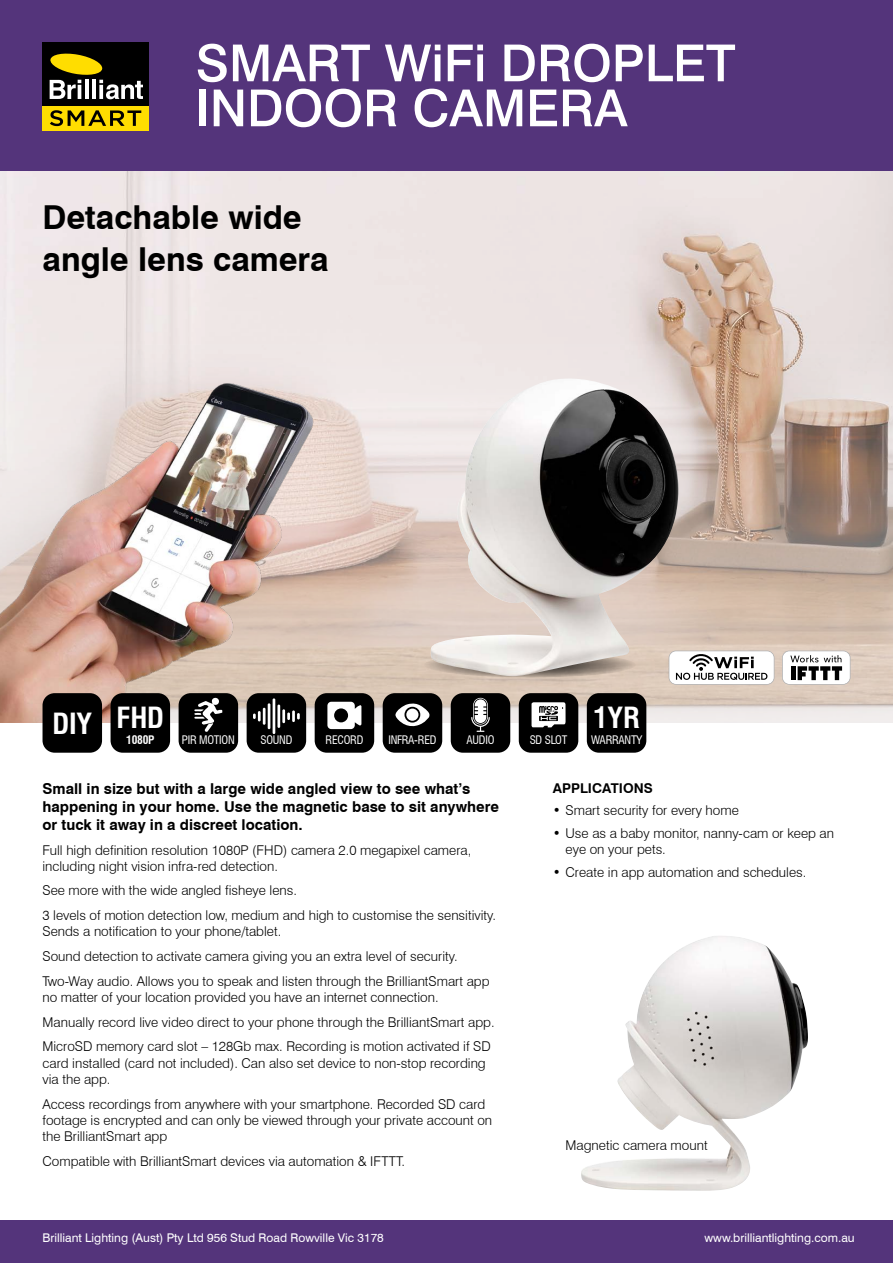
<style>
.page{position:relative;width:893px;height:1263px;background:#fff}
.page>*{position:absolute;margin:0;border:0;box-sizing:border-box;transform-origin:0 0}
.t1{font:500 51px/45px "Swiss 721 BT";color:#fff}
.t2{font:700 33px/42px "Swiss 721 BT";color:#000}
.t3{font:700 condensed 28.5px "Swiss 721 BT";letter-spacing:-.005em;color:#fff}
.t4{font:700 15px/18px "Swiss 721 BT";color:#000}
.t5{font:300 13.5px/16.2px "Swiss 721 BT";color:#000}
.t6{font:700 13.5px "Swiss 721 BT";color:#000}
.t7{font:12px "Swiss 721 BT";color:#fff}
.t8{font:condensed 11.55px "Swiss 721 BT";letter-spacing:-.02em;color:#fff}
.t9{font:700 condensed 11.55px "Swiss 721 BT";letter-spacing:-.02em;color:#fff}
</style>
<div class="page">
<img style="left:0;top:170px;width:893px;height:174px">
<svg style="left:42px;top:344px;width:851px;height:396px;background:#d2c0b5"></svg>
<img style="left:0;top:298px;width:352px;height:425px">
<div style="left:0;top:0;width:893px;height:170px;background:#54347b"></div>
<div style="left:43px;top:106px;width:106px;height:24px;background:#fd0"></div>
<svg style="left:50px;top:110px;width:91px;height:16px"></svg>
<div style="left:43px;top:43px;width:106px;height:63px;background:#000"></div>
<svg style="left:50px;top:53px;width:93px;height:46px"></svg>
<div style="left:111px;top:693px;width:59px;height:60px;background:#000;border-radius:12px"></div>
<div style="left:587px;top:693px;width:59px;height:60px;background:#000;border-radius:12px"></div>
<div style="left:43px;top:693px;width:59px;height:60px;background:#000;border-radius:12px"></div>
<div style="left:0;top:1220px;width:893px;height:43px;background:#54347b"></div>
<svg style="left:782px;top:651px;width:68px;height:34px"></svg>
<svg style="left:669px;top:651px;width:105px;height:34px"></svg>
<div style="left:383px;top:693px;width:59px;height:60px;background:#000;border-radius:12px"></div>
<svg style="left:395px;top:703px;width:35px;height:24px"></svg>
<div style="left:404px;top:707px;width:16px;height:15px;border:2px solid #000;border-radius:50%"></div>
<div style="left:519px;top:693px;width:59px;height:60px;background:#000;border-radius:12px"></div>
<svg style="left:531px;top:702px;width:35px;height:25px"></svg>
<div style="left:451px;top:693px;width:59px;height:60px;background:#000;border-radius:12px"></div>
<svg style="left:471px;top:698px;width:19px;height:34px"></svg>
<div style="left:315px;top:693px;width:59px;height:60px;background:#000;border-radius:12px"></div>
<svg style="left:327px;top:702px;width:34px;height:27px"></svg>
<div style="left:334px;top:708px;width:14px;height:14px;background:#000;border-radius:50%"></div>
<div style="left:179px;top:693px;width:59px;height:60px;background:#000;border-radius:12px"></div>
<svg style="left:194px;top:697px;width:28px;height:35px"></svg>
<div style="left:247px;top:693px;width:59px;height:60px;background:#000;border-radius:12px"></div>
<svg style="left:253px;top:708px;width:12px;height:17px"></svg>
<hr style="left:268px;top:703px;width:2px;height:26px;background:#fff">
<hr style="left:277px;top:704px;width:3px;height:24px;background:#fff">
<hr style="left:282px;top:709px;width:3px;height:14px;background:#fff">
<svg style="left:287px;top:710px;width:13px;height:12px"></svg>
<hr style="left:273px;top:698px;width:2px;height:36px;background:#fff">
<img style="left:581px;top:936px;width:227px;height:255px">
<svg style="left:424px;top:652px;width:212px;height:26px"></svg>
<img style="left:430px;top:378px;width:249px;height:298px">
<h1 class="t1" style="left:196px;top:40px;width:541px">SMART WiFi DROPLET<br>INDOOR CAMERA</h1>
<h2 class="t2" style="left:43px;top:196px;width:288px">Detachable wide angle lens camera</h2>
<h3 class="t3" style="left:52px;top:706px;width:41px">DIY</h3>
<h3 class="t3" style="left:593px;top:700px;width:48px">1YR</h3>
<h3 class="t3" style="left:117px;top:700px;width:49px">FHD</h3>
<p class="t8" style="left:182px;top:733px;width:54px">PIR MOTION</p>
<p class="t8" style="left:260px;top:733px;width:33px">SOUND</p>
<p class="t8" style="left:325px;top:733px;width:39px">RECORD</p>
<p class="t8" style="left:388px;top:733px;width:49px">INFRA-RED</p>
<p class="t8" style="left:467px;top:733px;width:29px">AUDIO</p>
<p class="t8" style="left:530px;top:733px;width:39px">SD SLOT</p>
<p class="t9" style="left:126px;top:733px;width:30px">1080P</p>
<p class="t8" style="left:591px;top:733px;width:53px">WARRANTY</p>
<p class="t4" style="left:43px;top:779px;width:458px">Small in size but with a large wide angled view to see what’s happening in your home. Use the magnetic base to sit anywhere or tuck it away in a discreet location.</p>
<p class="t5" style="left:43px;top:841px;width:430px">Full high definition resolution 1080P (FHD) camera 2.0 megapixel camera, including night vision infra-red detection.</p>
<p class="t5" style="left:43px;top:878px;width:455px;line-height:24.8px">See more with the wide angled fisheye lens.<br>3 levels of motion detection low, medium and high to customise the sensitivity.</p>
<p class="t5" style="left:43px;top:919px;width:449px;line-height:24.8px">Sends a notification to your phone/tablet.<br>Sound detection to activate camera giving you an extra level of security.<br>Two-Way audio. Allows you to speak and listen through the BrilliantSmart app</p>
<p class="t5" style="left:43px;top:985px;width:454px;line-height:24.8px">no matter of your location provided you have an internet connection.<br>Manually record live video direct to your phone through the BrilliantSmart app.<br>MicroSD memory card slot – 128Gb max. Recording is motion activated if SD</p>
<p class="t5" style="left:43px;top:1054px;width:445px">card installed (card not included). Can also set device to non-stop recording via the app.</p>
<p class="t5" style="left:43px;top:1095px;width:451px">Access recordings from anywhere with your smartphone. Recorded SD card footage is encrypted and can only be viewed through your private account on the BrilliantSmart app</p>
<p class="t5" style="left:43px;top:1152px;width:364px">Compatible with BrilliantSmart devices via automation &amp; IFTTT.</p>
<p class="t6" style="left:553px;top:780px;width:101px">APPLICATIONS</p>
<p class="t5" style="left:553px;top:802px;width:188px">• Smart security for every home</p>
<p class="t5" style="left:566px;top:825px;width:270px;text-indent:-13px">• Use as a baby monitor, nanny-cam or keep an eye on your pets.</p>
<p class="t5" style="left:553px;top:864px;width:255px">• Create in app automation and schedules.</p>
<p class="t5" style="left:566px;top:1137px;width:144px">Magnetic camera mount</p>
<p class="t7" style="left:43px;top:1231px;width:343px">Brilliant Lighting (Aust) Pty Ltd 956 Stud Road Rowville Vic 3178</p>
<p class="t7" style="left:704px;top:1231px;width:152px">www.brilliantlighting.com.au</p>
</div>
